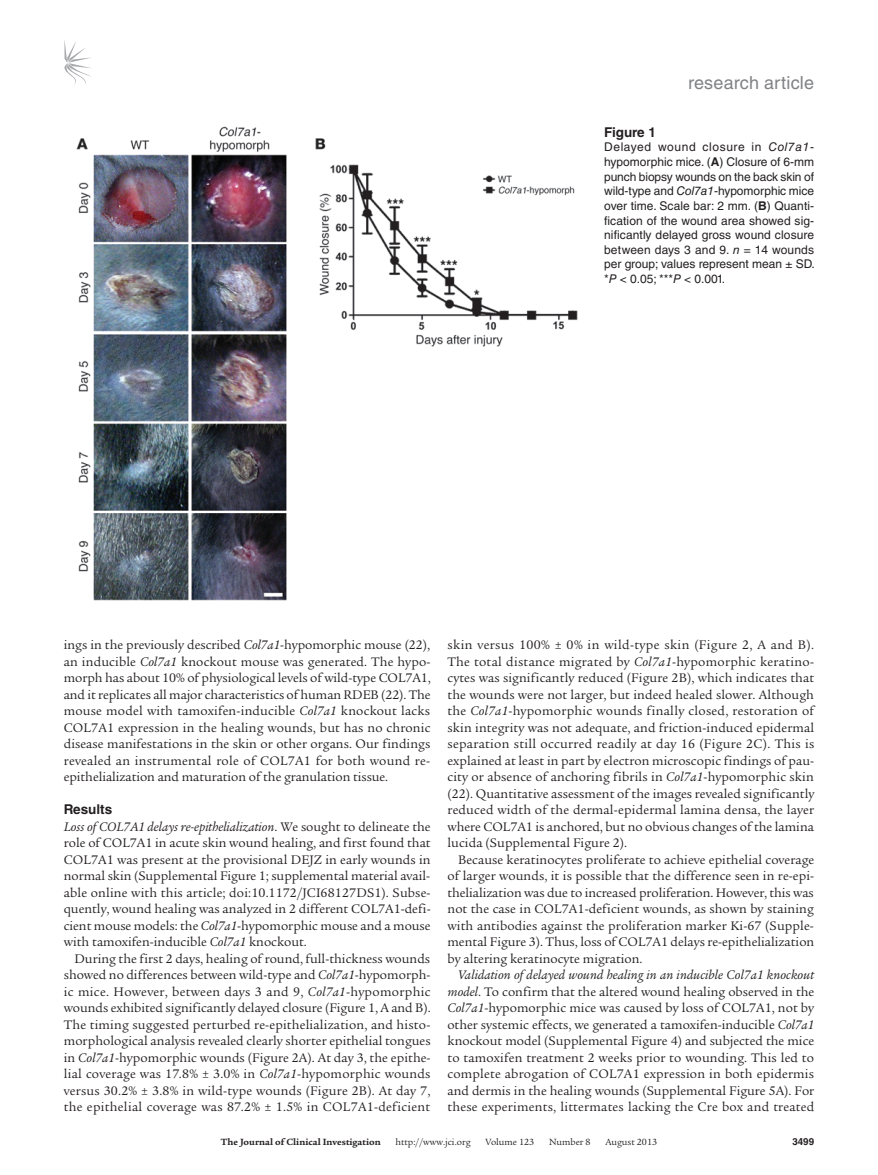
<style>
.page{position:relative;width:878px;height:1175px;background:#fff}
.page>*{position:absolute;margin:0;border:0;box-sizing:border-box;transform-origin:0 0}
.t1{font:18px "Helvetica LT Std";letter-spacing:.01em;color:#808285}
.t2{font:13.5px/16.5px "Legacy Serif Std";color:#231f20;text-align:justify}
.t3{font:700 13.5px "Helvetica LT Std";color:#231f20}
.t4{font:12px/14.7px "Helvetica LT Std";color:#231f20;text-align:justify}
.t5{font:9.75px "Legacy Serif Std";color:#231f20}
.t6{font:700 9.75px "Legacy Serif Std";color:#231f20}
.t7{font:700 9.75px "Helvetica LT Std";color:#231f20}
.s1{font-style:italic}
.s2{font-weight:700}
</style>
<div class="page">
<svg style="left:64px;top:40px;width:27px;height:45px"></svg>
<img style="left:76px;top:126px;width:502px;height:475px">
<h1 class="t1" style="left:688px;top:73px;width:127px">research article</h1>
<p class="t3" style="left:604px;top:124px;width:53px">Figure 1</p>
<p class="t4" style="left:604px;top:140px;width:212px">Delayed wound closure in <span class="s1">Col7a1</span>- hypomorphic mice. (<span class="s2">A</span>) Closure of 6-mm punch biopsy wounds on the back skin of wild-type and <span class="s1">Col7a1</span>-hypomorphic mice over time. Scale bar: 2 mm. (<span class="s2">B</span>) Quanti&shy;fication of the wound area showed sig&shy;nificantly delayed gross wound closure between days 3 and 9. <span class="s1">n</span> = 14 wounds per group; values represent mean ± SD. *<span class="s1">P</span> &lt; 0.05; ***<span class="s1">P</span> &lt; 0.001.</p>
<p class="t2" style="left:64px;top:637px;width:368px">ings in the previously described <span class="s1">Col7a1</span>-hypomorphic mouse (22), an inducible <span class="s1">Col7a1</span> knockout mouse was generated. The hypo&shy;morph has about 10% of physiological levels of wild-type COL7A1, and it replicates all major characteristics of human RDEB (22). The mouse model with tamoxifen-inducible <span class="s1">Col7a1</span> knockout lacks COL7A1 expression in the healing wounds, but has no chronic disease manifestations in the skin or other organs. Our findings revealed an instrumental role of COL7A1 for both wound re&shy;epithelialization and maturation of the granulation tissue.</p>
<p class="t3" style="left:64px;top:801px;width:50px">Results</p>
<p class="t2" style="left:64px;top:818px;width:368px"><span class="s1">Loss of COL7A1 delays re-epithelialization</span>. We sought to delineate the role of COL7A1 in acute skin wound healing, and first found that COL7A1 was present at the provisional DEJZ in early wounds in normal skin (Supplemental Figure 1; supplemental material avail&shy;able online with this article; doi:10.1172/JCI68127DS1). Subse&shy;quently, wound healing was analyzed in 2 different COL7A1-defi&shy;cient mouse models: the <span class="s1">Col7a1</span>-hypomorphic mouse and a mouse with tamoxifen-inducible <span class="s1">Col7a1</span> knockout.</p>
<p class="t2" style="left:64px;top:950px;width:368px;text-indent:11px">During the first 2 days, healing of round, full-thickness wounds showed no differences between wild-type and <span class="s1">Col7a1</span>-hypomorph&shy;ic mice. However, between days 3 and 9, <span class="s1">Col7a1</span>-hypomorphic wounds exhibited significantly delayed closure (Figure 1, A and B).<br>The timing suggested perturbed re-epithelialization, and histo&shy;morphological analysis revealed clearly shorter epithelial tongues in <span class="s1">Col7a1</span>-hypomorphic wounds (Figure 2A). At day 3, the epithe&shy;lial coverage was 17.8% ± 3.0% in <span class="s1">Col7a1</span>-hypomorphic wounds versus 30.2% ± 3.8% in wild-type wounds (Figure 2B). At day 7, the epithelial coverage was 87.2% ± 1.5% in COL7A1-deficient</p>
<p class="t2" style="left:447px;top:637px;width:368px">skin versus 100% ± 0% in wild-type skin (Figure 2, A and B).<br>The total distance migrated by <span class="s1">Col7a1</span>-hypomorphic keratino&shy;cytes was significantly reduced (Figure 2B), which indicates that the wounds were not larger, but indeed healed slower. Although the <span class="s1">Col7a1</span>-hypomorphic wounds finally closed, restoration of skin integrity was not adequate, and friction-induced epidermal separation still occurred readily at day 16 (Figure 2C). This is explained at least in part by electron microscopic findings of pau&shy;city or absence of anchoring fibrils in <span class="s1">Col7a1</span>-hypomorphic skin (22). Quantitative assessment of the images revealed significantly reduced width of the dermal-epidermal lamina densa, the layer where COL7A1 is anchored, but no obvious changes of the lamina lucida (Supplemental Figure 2).</p>
<p class="t2" style="left:447px;top:851px;width:368px;text-indent:11px">Because keratinocytes proliferate to achieve epithelial coverage of larger wounds, it is possible that the difference seen in re-epi&shy;thelialization was due to increased proliferation. However, this was not the case in COL7A1-deficient wounds, as shown by staining with antibodies against the proliferation marker Ki-67 (Supple&shy;mental Figure 3). Thus, loss of COL7A1 delays re-epithelialization by altering keratinocyte migration.</p>
<p class="t2" style="left:447px;top:967px;width:368px;text-indent:11px"><span class="s1">Validation of delayed wound healing in an inducible Col7a1 knockout model</span>. To confirm that the altered wound healing observed in the <span class="s1">Col7a1</span>-hypomorphic mice was caused by loss of COL7A1, not by other systemic effects, we generated a tamoxifen-inducible <span class="s1">Col7a1 </span>knockout model (Supplemental Figure 4) and subjected the mice to tamoxifen treatment 2 weeks prior to wounding. This led to complete abrogation of COL7A1 expression in both epidermis and dermis in the healing wounds (Supplemental Figure 5A). For these experiments, littermates lacking the Cre box and treated</p>
<p class="t6" style="left:221px;top:1135px;width:161px">The Journal of Clinical Investigation</p>
<p class="t5" style="left:395px;top:1136px;width:77px">http://www.jci.org</p>
<p class="t5" style="left:485px;top:1136px;width:50px">Volume 123</p>
<p class="t5" style="left:549px;top:1136px;width:43px">Number 8</p>
<p class="t5" style="left:605px;top:1136px;width:53px">August 2013</p>
<p class="t7" style="left:792px;top:1135px;width:23px">3499</p>
</div>
